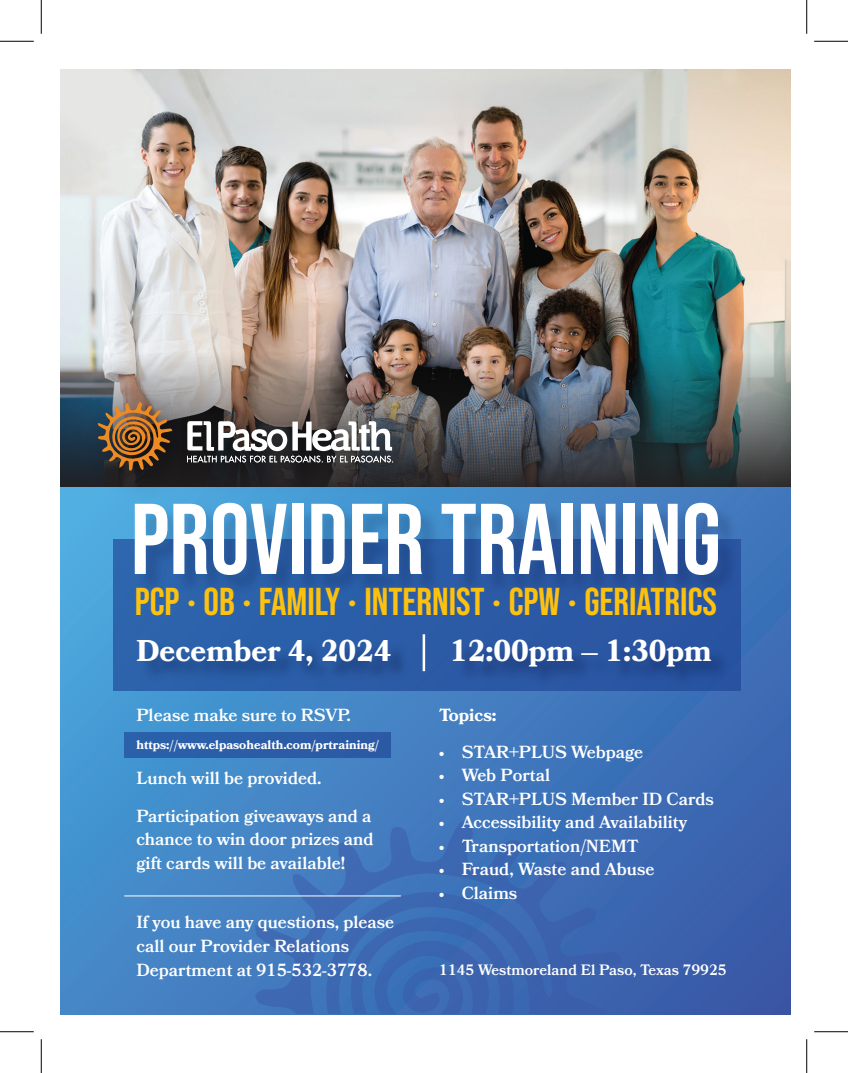
<style>
.page{position:relative;width:848px;height:1073px;background:#fff}
.page>*{position:absolute;margin:0;border:0;box-sizing:border-box;transform-origin:0 0}
.t1{font:700 100.25px "Bebas Neue Pro";color:#fff}
.t2{font:700 38.88px "Bebas Neue Pro";color:#fdc210}
.t3{font:700 30px "Bookmania";color:#fff}
.t4{font:600 17.5px/23.8px "Bookmania";color:#fff}
.t5{font:700 17.5px "Bookmania";color:#fff}
.t6{font:600 15px "Bookmania";color:#fff}
.t7{font:700 12.5px "Bookmania";color:#fff}
</style>
<div class="page">
<img style="left:61px;top:69px;width:729px;height:149px">
<img style="left:61px;top:218px;width:729px;height:269px">
<svg style="left:61px;top:487px;width:729px;height:527px;background:#417cbf"></svg>
<div style="left:255px;top:818px;width:367px;height:196px;background:linear-gradient(to right,#4379bd,#3a63ae)"></div>
<div style="left:113px;top:539px;width:627px;height:152px;background:#2b5ca6"></div>
<img style="left:128px;top:486px;width:618px;height:133px">
<img style="left:134px;top:650px;width:282px;height:54px">
<div style="left:124px;top:732px;width:266px;height:26px;background:#2b5da8"></div>
<img style="left:447px;top:646px;width:289px;height:58px">
<hr style="left:422px;top:634px;width:3px;height:37px;background:#fff">
<img style="left:73px;top:377px;width:362px;height:136px">
<svg style="left:98px;top:401px;width:74px;height:70px;background:#795736"></svg>
<svg style="left:187px;top:421px;width:206px;height:41px"></svg>
<hr style="left:124px;top:895px;width:277px;height:1px;background:#fff">
<hr style="left:0;top:41px;width:34px;height:1px;background:#000">
<hr style="left:814px;top:41px;width:34px;height:1px;background:#000">
<hr style="left:0;top:1031px;width:34px;height:1px;background:#000">
<hr style="left:814px;top:1031px;width:34px;height:1px;background:#000">
<hr style="left:41px;top:0;width:1px;height:34px;background:#000">
<hr style="left:41px;top:1039px;width:1px;height:33px;background:#000">
<hr style="left:806px;top:0;width:1px;height:34px;background:#000">
<hr style="left:806px;top:1039px;width:1px;height:33px;background:#000">
<h1 class="t1" style="left:131px;top:482px;width:592px">PROVIDER TRAINING</h1>
<h2 class="t2" style="left:135px;top:579px;width:583px">PCP • OB • FAMILY • INTERNIST • CPW • GERIATRICS</h2>
<h3 class="t3" style="left:136px;top:633px;width:257px">December 4, 2024</h3>
<h3 class="t3" style="left:450px;top:633px;width:263px">12:00pm – 1:30pm</h3>
<p class="t4" style="left:136px;top:703px;width:216px">Please make sure to RSVP.</p>
<p class="t7" style="left:136px;top:737px;width:244px">https://www.elpasohealth.com/prtraining/</p>
<p class="t4" style="left:136px;top:758px;width:236px;line-height:37.8px">Lunch will be provided.<br>Participation giveaways and a</p>
<p class="t4" style="left:136px;top:827px;width:239px">chance to win door prizes and gift cards will be available!</p>
<p class="t4" style="left:136px;top:910px;width:259px">If you have any questions, please call our Provider Relations<br>Department at 915-532-3778.</p>
<p class="t5" style="left:439px;top:705px;width:59px">Topics:</p>
<p class="t4" style="left:439px;top:739px;width:206px">• STAR+PLUS Webpage</p>
<p class="t4" style="left:439px;top:763px;width:112px">• Web Portal</p>
<p class="t4" style="left:439px;top:786px;width:276px">• STAR+PLUS Member ID Cards</p>
<p class="t4" style="left:439px;top:810px;width:249px">• Accessibility and Availability</p>
<p class="t4" style="left:439px;top:833px;width:201px">• Transportation/NEMT</p>
<p class="t4" style="left:439px;top:857px;width:217px">• Fraud, Waste and Abuse</p>
<p class="t4" style="left:439px;top:880px;width:80px">• Claims</p>
<p class="t6" style="left:439px;top:961px;width:289px">1145 Westmoreland El Paso, Texas 79925</p>
</div>
